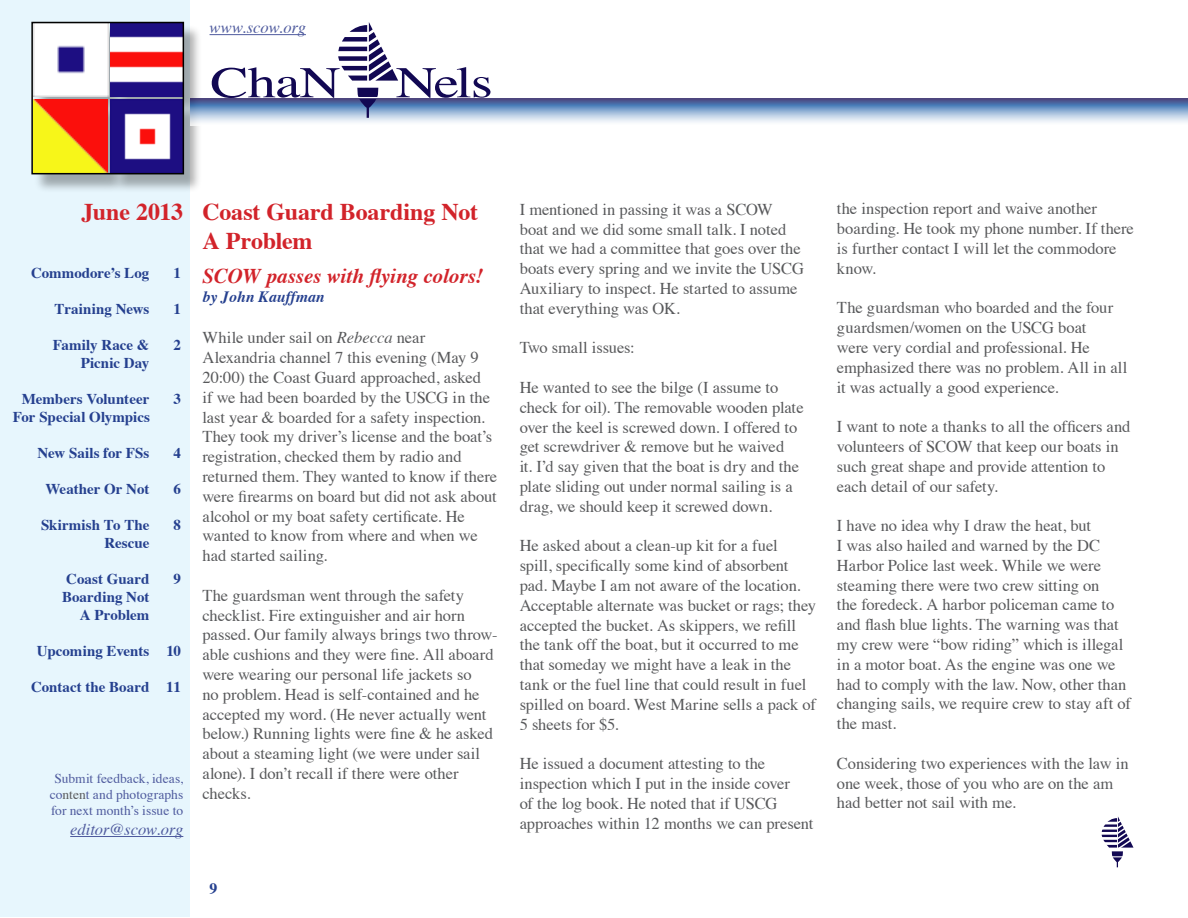
<style>
.page{position:relative;width:1188px;height:918px;background:#fff}
.page>*{position:absolute;margin:0;border:0;box-sizing:border-box;transform-origin:0 0}
.t1{font:43.95px "Times";letter-spacing:-.015em;color:#120853;scale:1.29 1}
.t2{font:700 24px/28.8px "Times";letter-spacing:-.01em;color:#d2232a}
.t3{font:italic 700 21px "Times";color:#d2232a}
.t4{font:16.5px/19.8px "Times";letter-spacing:-.005em;color:#58595b}
.t5{font:italic 16.5px "Times";color:#4f5b9e}
.t6{font:italic 700 15.75px "Times";color:#25408f}
.t7{font:700 15.75px "Times";color:#25408f}
.t8{font:700 15px/18px "Times";color:#25408f;text-align:right}
.t9{font:13.5px/16.2px "Times";color:#4f5b9e;text-align:center}
.s1{color:#58595b}
.s2{font-style:italic}
</style>
<div class="page">
<div style="left:0;top:1px;width:190px;height:916px;background:#e7f6fd"></div>
<hr style="left:210px;top:34px;width:96px;height:1px;background:#4f5b9e">
<div style="left:34px;top:24px;width:169px;height:169px;background:#000;opacity:.32"></div>
<img style="left:34px;top:25px;width:74px;height:72px">
<img style="left:111px;top:25px;width:70px;height:72px">
<img style="left:34px;top:100px;width:74px;height:71px">
<img style="left:111px;top:100px;width:70px;height:71px">
<div style="left:31px;top:22px;width:153px;height:152px;border:2px solid #000"></div>
<svg style="left:190px;top:99px;width:997px;height:26px"></svg>
<svg style="left:338px;top:22px;width:60px;height:59px"></svg>
<svg style="left:357px;top:88px;width:21px;height:30px"></svg>
<hr style="left:70px;top:836px;width:113px;height:1px;background:#4f5b9e">
<svg style="left:1101px;top:817px;width:33px;height:50px"></svg>
<p class="t5" style="left:210px;top:14px;width:98px">www.scow.org</p>
<h1 class="t1" style="left:210px;top:41px;width:102px">ChaN</h1>
<h1 class="t1" style="left:396px;top:41px;width:77px">Nels</h1>
<h2 class="t2" style="left:82px;top:195px;width:103px">June 2013</h2>
<p class="t8" style="left:31px;top:262px;width:120px">Commodore’s Log</p>
<p class="t8" style="left:173px;top:262px;width:9px">1</p>
<p class="t8" style="left:54px;top:298px;width:96px">Training News</p>
<p class="t8" style="left:173px;top:298px;width:9px">1</p>
<p class="t8" style="left:53px;top:334px;width:98px">Family Race &amp;</p>
<p class="t8" style="left:173px;top:334px;width:9px">2</p>
<p class="t8" style="left:81px;top:352px;width:70px">Picnic Day</p>
<p class="t8" style="left:22px;top:388px;width:129px">Members Volunteer</p>
<p class="t8" style="left:173px;top:388px;width:9px">3</p>
<p class="t8" style="left:13px;top:406px;width:139px">For Special Olympics</p>
<p class="t8" style="left:37px;top:442px;width:114px">New Sails for FSs</p>
<p class="t8" style="left:173px;top:442px;width:9px">4</p>
<p class="t8" style="left:45px;top:478px;width:105px">Weather Or Not</p>
<p class="t8" style="left:173px;top:478px;width:9px">6</p>
<p class="t8" style="left:41px;top:514px;width:110px">Skirmish To The</p>
<p class="t8" style="left:173px;top:514px;width:9px">8</p>
<p class="t8" style="left:105px;top:532px;width:46px">Rescue</p>
<p class="t8" style="left:66px;top:568px;width:85px">Coast Guard</p>
<p class="t8" style="left:173px;top:568px;width:9px">9</p>
<p class="t8" style="left:62px;top:586px;width:89px">Boarding Not<br>A Problem</p>
<p class="t8" style="left:37px;top:640px;width:145px">Upcoming Events 10</p>
<p class="t8" style="left:31px;top:676px;width:151px">Contact the Board 11</p>
<p class="t9" style="left:50px;top:769px;width:135px">Submit feedback, ideas, co<span class="s1">nten</span>t and photographs for next month’s issue to</p>
<p class="t5" style="left:70px;top:815px;width:115px">editor@scow.org</p>
<h2 class="t2" style="left:202px;top:195px;width:277px">Coast Guard Boarding Not<br>A Problem</h2>
<p class="t3" style="left:202px;top:256px;width:282px">SCOW passes with flying colors!</p>
<p class="t6" style="left:202px;top:282px;width:124px">by John Kauffman</p>
<p class="t4" style="left:202px;top:326px;width:296px">While under sail on <span class="s2">Rebecca</span> near Alexandria channel 7 this evening (May 9<br>20:00) the Coast Guard approached, asked<br>if we had been boarded by the USCG in the last year &amp; boarded for a safety inspection.<br>They took my driver’s license and the boat’s registration, checked them by radio and returned them. They wanted to know if there were firearms on board but did not ask about alcohol or my boat safety certificate. He wanted to know from where and when we had started sailing.</p>
<p class="t4" style="left:202px;top:584px;width:297px">The guardsman went through the safety checklist. Fire extinguisher and air horn passed. Our family always brings two throw&shy;able cushions and they were fine. All aboard were wearing our personal life jackets so<br>no problem. Head is self-contained and he accepted my word. (He never actually went below.) Running lights were fine &amp; he asked about a steaming light (we were under sail alone). I don’t recall if there were other checks.</p>
<p class="t7" style="left:210px;top:874px;width:9px">9</p>
<p class="t4" style="left:520px;top:198px;width:286px">I mentioned in passing it was a SCOW boat and we did some small talk. I noted that we had a committee that goes over the boats every spring and we invite the USCG Auxiliary to inspect. He started to assume that everything was OK.</p>
<p class="t4" style="left:520px;top:337px;width:117px">Two small issues:</p>
<p class="t4" style="left:520px;top:376px;width:285px">He wanted to see the bilge (I assume to check for oil). The removable wooden plate over the keel is screwed down. I offered to get screwdriver &amp; remove but he waived<br>it. I’d say given that the boat is dry and the plate sliding out under normal sailing is a drag, we should keep it screwed down.</p>
<p class="t4" style="left:520px;top:535px;width:298px">He asked about a clean-up kit for a fuel<br>spill, specifically some kind of absorbent pad. Maybe I am not aware of the location.<br>Acceptable alternate was bucket or rags; they accepted the bucket. As skippers, we refill the tank off the boat, but it occurred to me that someday we might have a leak in the tank or the fuel line that could result in fuel spilled on board. West Marine sells a pack of 5 sheets for $5.</p>
<p class="t4" style="left:520px;top:752px;width:295px">He issued a document attesting to the inspection which I put in the inside cover<br>of the log book. He noted that if USCG approaches within 12 months we can present</p>
<p class="t4" style="left:837px;top:197px;width:298px">the inspection report and waive another boarding. He took my phone number. If there is further contact I will let the commodore know.</p>
<p class="t4" style="left:837px;top:296px;width:292px">The guardsman who boarded and the four guardsmen/women on the USCG boat<br>were very cordial and professional. He emphasized there was no problem. All in all it was actually a good experience.</p>
<p class="t4" style="left:837px;top:415px;width:295px">I want to note a thanks to all the officers and volunteers of SCOW that keep our boats in such great shape and provide attention to each detail of our safety.</p>
<p class="t4" style="left:837px;top:514px;width:295px">I have no idea why I draw the heat, but<br>I was also hailed and warned by the DC Harbor Police last week. While we were steaming there were two crew sitting on<br>the foredeck. A harbor policeman came to and flash blue lights. The warning was that my crew were “bow riding” which is illegal in a motor boat. As the engine was one we had to comply with the law. Now, other than changing sails, we require crew to stay aft of the mast.</p>
<p class="t4" style="left:837px;top:752px;width:293px">Considering two experiences with the law in one week, those of you who are on the am had better not sail with me.</p>
</div>
